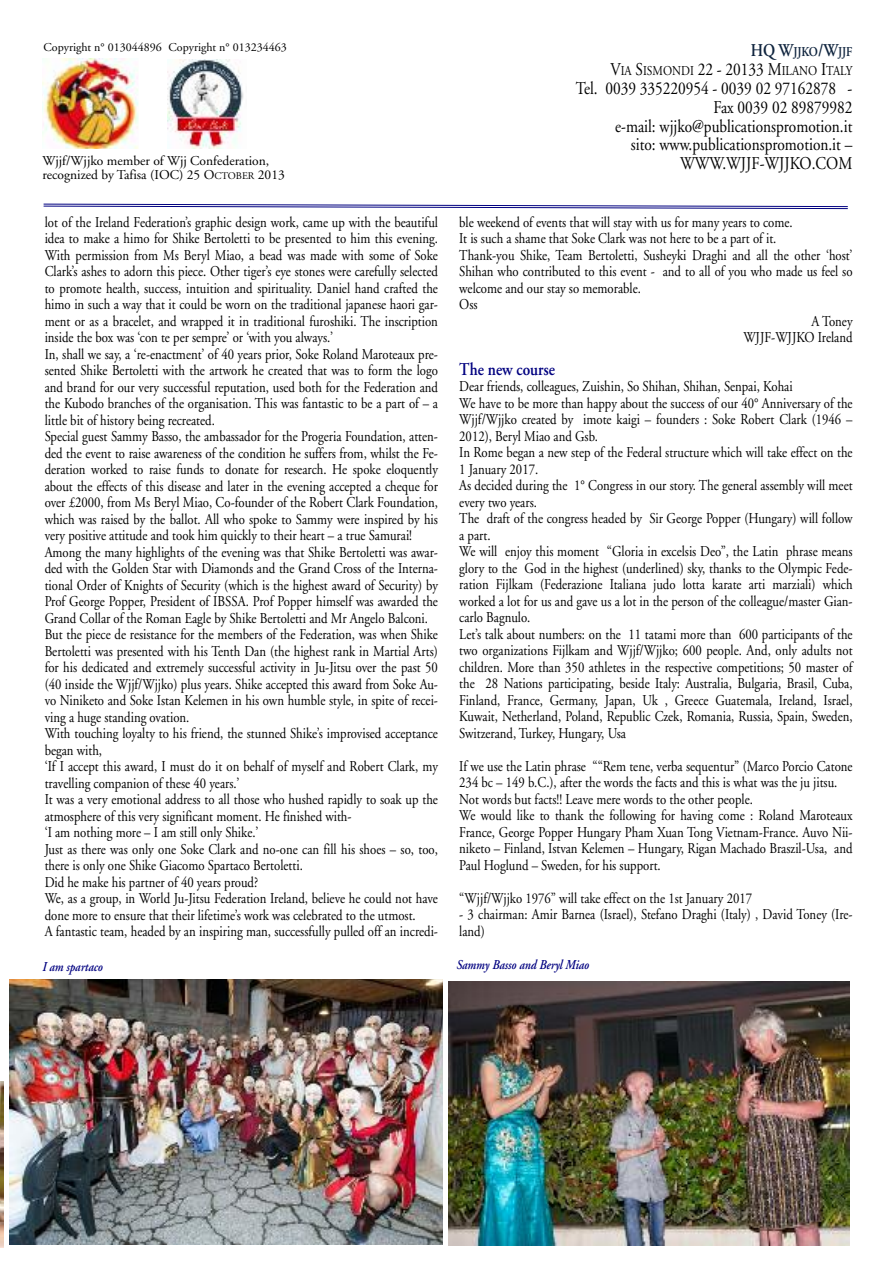
<style>
.page{position:relative;width:893px;height:1263px;background:#fff}
.page>*{position:absolute;margin:0;border:0;box-sizing:border-box;transform-origin:0 0}
.t1{font:18px/18.9px "Adobe Garamond";color:#000;text-align:right;scale:.85 1}
.t2{font:600 18px "Adobe Garamond";color:#000080;scale:.85 1}
.t3{font:15px/16.5px "Adobe Garamond";color:#000;scale:.85 1}
.t4{font:13.5px/14.4px "Adobe Garamond";color:#000}
.t5{font:13.5px/18.9px "Adobe Garamond";color:#000;text-align:right;scale:.85 1}
.t6{font:italic 600 13.5px "Adobe Garamond";color:#000080;scale:.85 1}
.t7{font:12px "Adobe Garamond";color:#000}
.s1{font-size:10.2px}
.s2{font-weight:600;font-size:18px;color:#0f243e}
.s3{font-weight:600;color:#0f243e}
.s4{font-size:18px}
</style>
<div class="page">
<img style="left:43px;top:59px;width:96px;height:90px">
<svg style="left:43px;top:203px;width:805px;height:7px"></svg>
<img style="left:168px;top:60px;width:76px;height:88px">
<img style="left:0;top:1082px;width:4px;height:165px">
<img style="left:10px;top:979px;width:433px;height:265px">
<img style="left:449px;top:981px;width:401px;height:264px">
<p class="t7" style="left:44px;top:43px;width:120px">Copyright n° 013044896</p>
<p class="t7" style="left:169px;top:43px;width:120px">Copyright n° 013234463</p>
<p class="t4" style="left:43px;top:155px;width:244px">Wjjf/Wjjko member of Wjj Confederation, recognized by Tafisa (IOC) 25 O<span class="s1">CTOBER</span> 2013</p>
<p class="t5" style="left:610px;top:43px;width:286px"><span class="s2">HQ W</span><span class="s3">JJKO</span><span class="s2">/W</span><span class="s3">JJF<br></span><span class="s4">V</span>IA <span class="s4">S</span>ISMONDI <span class="s4">22 - 20133 M</span>ILANO <span class="s4">I</span>TALY</p>
<p class="t1" style="left:576px;top:80px;width:327px">Tel. 0039 335220954 - 0039 02 97162878 -<br>Fax 0039 02 89879982<br>e-mail: wjjko@publicationspromotion.it<br>sito: www.publicationspromotion.it –<br>WWW.WJJF-WJJKO.COM</p>
<p class="t3" style="left:45px;top:215px;width:464px">lot of the Ireland Federation’s graphic design work, came up with the beautiful idea to make a himo for Shike Bertoletti to be presented to him this evening.<br>With permission from Ms Beryl Miao, a bead was made with some of Soke Clark’s ashes to adorn this piece. Other tiger’s eye stones were carefully selected to promote health, success, intuition and spirituality. Daniel hand crafted the himo in such a way that it could be worn on the traditional japanese haori gar&shy;ment or as a bracelet, and wrapped it in traditional furoshiki. The inscription inside the box was ‘con te per sempre’ or ‘with you always.’<br>In, shall we say, a ‘re-enactment’ of 40 years prior, Soke Roland Maroteaux pre&shy;sented Shike Bertoletti with the artwork he created that was to form the logo and brand for our very successful reputation, used both for the Federation and the Kubodo branches of the organisation. This was fantastic to be a part of – a little bit of history being recreated.<br>Special guest Sammy Basso, the ambassador for the Progeria Foundation, atten&shy;ded the event to raise awareness of the condition he suffers from, whilst the Fe&shy;deration worked to raise funds to donate for research. He spoke eloquently about the effects of this disease and later in the evening accepted a cheque for over £2000, from Ms Beryl Miao, Co-founder of the Robert Clark Foundation, which was raised by the ballot. All who spoke to Sammy were inspired by his very positive attitude and took him quickly to their heart – a true Samurai!<br>Among the many highlights of the evening was that Shike Bertoletti was awar&shy;ded with the Golden Star with Diamonds and the Grand Cross of the Interna&shy;tional Order of Knights of Security (which is the highest award of Security) by Prof George Popper, President of IBSSA. Prof Popper himself was awarded the Grand Collar of the Roman Eagle by Shike Bertoletti and Mr Angelo Balconi.<br>But the piece de resistance for the members of the Federation, was when Shike Bertoletti was presented with his Tenth Dan (the highest rank in Martial Arts) for his dedicated and extremely successful activity in Ju-Jitsu over the past 50 (40 inside the Wjjf/Wjjko) plus years. Shike accepted this award from Soke Au&shy;vo Niniketo and Soke Istan Kelemen in his own humble style, in spite of recei&shy;ving a huge standing ovation.<br>With touching loyalty to his friend, the stunned Shike’s improvised acceptance began with,<br>‘If I accept this award, I must do it on behalf of myself and Robert Clark, my travelling companion of these 40 years.’<br>It was a very emotional address to all those who hushed rapidly to soak up the atmosphere of this very significant moment. He finished with-<br>‘I am nothing more – I am still only Shike.’<br>Just as there was only one Soke Clark and no-one can fill his shoes – so, too, there is only one Shike Giacomo Spartaco Bertoletti.<br>Did he make his partner of 40 years proud?<br>We, as a group, in World Ju-Jitsu Federation Ireland, believe he could not have done more to ensure that their lifetime’s work was celebrated to the utmost.<br>A fantastic team, headed by an inspiring man, successfully pulled off an incredi-</p>
<p class="t3" style="left:459px;top:215px;width:394px">ble weekend of events that will stay with us for many years to come.</p>
<p class="t3" style="left:459px;top:231px;width:375px">It is such a shame that Soke Clark was not here to be a part of it.</p>
<p class="t3" style="left:459px;top:248px;width:464px">Thank-you Shike, Team Bertoletti, Susheyki Draghi and all the other ‘host’</p>
<p class="t3" style="left:459px;top:264px;width:464px">Shihan who contributed to this event - and to all of you who made us feel so</p>
<p class="t3" style="left:459px;top:281px;width:215px">welcome and our stay so memorable.</p>
<p class="t3" style="left:459px;top:297px;width:23px">Oss</p>
<p class="t3" style="left:812px;top:314px;width:50px">A Toney</p>
<p class="t3" style="left:743px;top:330px;width:130px">WJJF-WJJKO Ireland</p>
<p class="t2" style="left:459px;top:362px;width:114px">The new course</p>
<p class="t3" style="left:459px;top:379px;width:464px">Dear friends, colleagues, Zuishin, So Shihan, Shihan, Senpai, Kohai<br>We have to be more than happy about the success of our 40° Anniversary of the Wjjf/Wjjko created by imote kaigi – founders : Soke Robert Clark (1946 – 2012), Beryl Miao and Gsb.<br>In Rome began a new step of the Federal structure which will take effect on the 1 January 2017.<br>As decided during the 1° Congress in our story. The general assembly will meet every two years.<br>The draft of the congress headed by Sir George Popper (Hungary) will follow a part.<br>We will enjoy this moment “Gloria in excelsis Deo”, the Latin phrase means glory to the God in the highest (underlined) sky, thanks to the Olympic Fede&shy;ration Fijlkam (Federazione Italiana judo lotta karate arti marziali) which worked a lot for us and gave us a lot in the person of the colleague/master Gian&shy;carlo Bagnulo.<br>Let’s talk about numbers: on the 11 tatami more than 600 participants of the two organizations Fijlkam and Wjjf/Wjjko; 600 people. And, only adults not children. More than 350 athletes in the respective competitions; 50 master of the 28 Nations participating, beside Italy: Australia, Bulgaria, Brasil, Cuba, Finland, France, Germany, Japan, Uk , Greece Guatemala, Ireland, Israel, Kuwait, Netherland, Poland, Republic Czek, Romania, Russia, Spain, Sweden, Switzerand, Turkey, Hungary, Usa</p>
<p class="t3" style="left:459px;top:759px;width:464px">If we use the Latin phrase ““Rem tene, verba sequentur” (Marco Porcio Catone 234 bc – 149 b.C.), after the words the facts and this is what was the ju jitsu.<br>Not words but facts!! Leave mere words to the other people.<br>We would like to thank the following for having come : Roland Maroteaux France, George Popper Hungary Pham Xuan Tong Vietnam-France. Auvo Nii&shy;niketo – Finland, Istvan Kelemen – Hungary, Rigan Machado Braszil-Usa, and Paul Hoglund – Sweden, for his support.</p>
<p class="t3" style="left:459px;top:891px;width:346px">“Wjjf/Wjjko 1976” will take effect on the 1st January 2017</p>
<p class="t3" style="left:459px;top:907px;width:464px">- 3 chairman: Amir Barnea (Israel), Stefano Draghi (Italy) , David Toney (Ire&shy;land)</p>
<p class="t6" style="left:42px;top:961px;width:73px">I am spartaco</p>
<p class="t6" style="left:456px;top:960px;width:158px">Sammy Basso and Beryl Miao</p>
</div>
